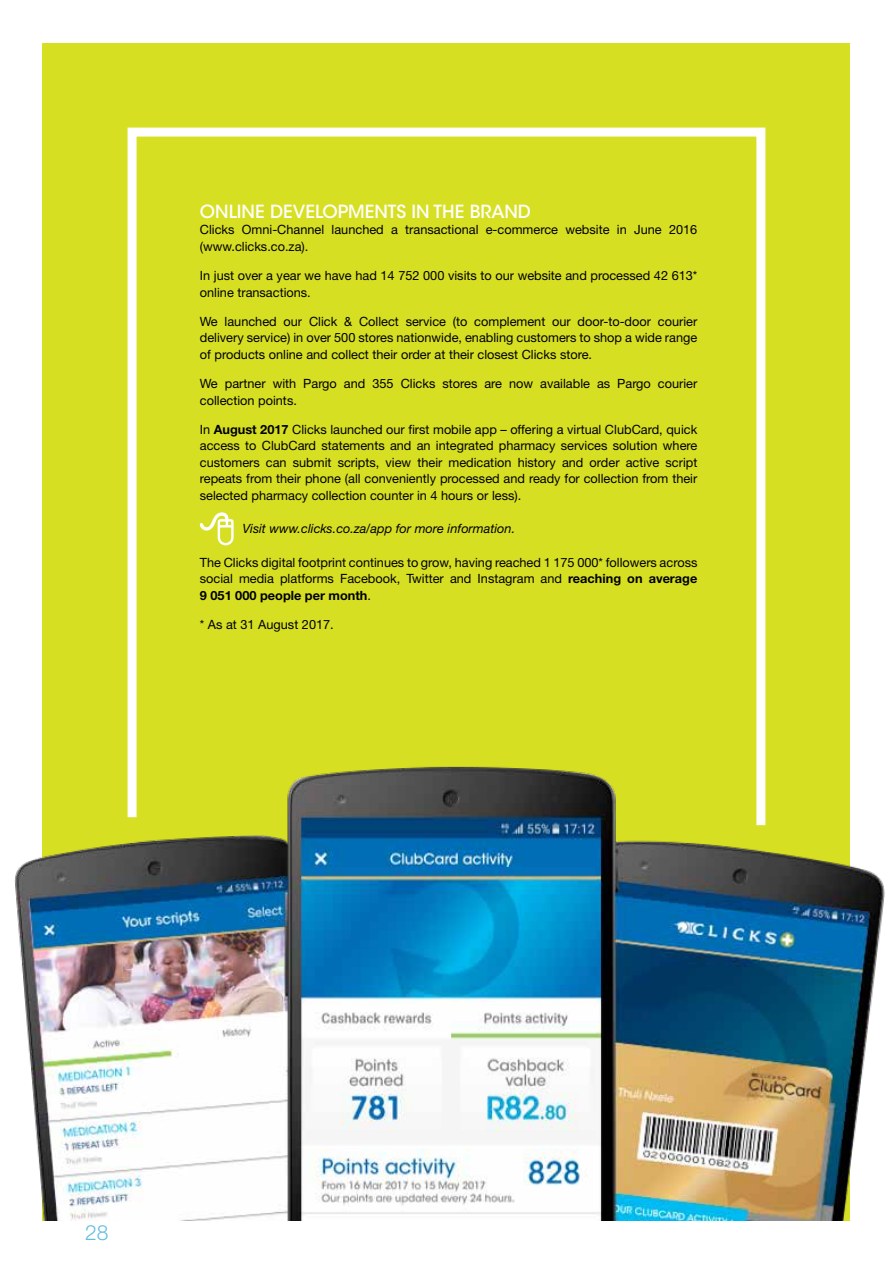
<style>
.page{position:relative;width:893px;height:1263px;background:#fff}
.page>*{position:absolute;margin:0;border:0;box-sizing:border-box;transform-origin:0 0}
.t1{font:300 21px "Helvetica Neue LT Std";color:#64bde1}
.t2{font:500 18px "ITC Avant Garde Std";color:#fff}
.t3{font:12.75px/16.5px "Helvetica Neue LT Std";color:#000}
.t4{font:italic 12.75px "Helvetica Neue LT Std";color:#000}
.s1{font-weight:700}
</style>
<div class="page">
<div style="left:43px;top:43px;width:807px;height:1177px;background:#d7df23"></div>
<img style="left:14px;top:658px;width:871px;height:562px">
<svg style="left:123px;top:127px;width:647px;height:707px"></svg>
<svg style="left:199px;top:512px;width:35px;height:34px"></svg>
<h2 class="t2" style="left:200px;top:200px;width:333px">ONLINE DEVELOPMENTS IN THE BRAND</h2>
<p class="t3" style="left:200px;top:221px;width:499px">Clicks Omni-Channel launched a transactional e-commerce website in June 2016 (www.clicks.co.za).</p>
<p class="t3" style="left:200px;top:267px;width:499px">In just over a year we have had 14 752 000 visits to our website and processed 42 613* online transactions.</p>
<p class="t3" style="left:200px;top:313px;width:499px;text-align:justify">We launched our Click &amp; Collect service (to complement our door-to-door courier delivery service) in over 500 stores nationwide, enabling customers to shop a wide range of products online and collect their order at their closest Clicks store.</p>
<p class="t3" style="left:200px;top:375px;width:499px">We partner with Pargo and 355 Clicks stores are now available as Pargo courier collection points.</p>
<p class="t3" style="left:200px;top:421px;width:499px;text-align:justify">In <span class="s1">August 2017</span> Clicks launched our first mobile app – offering a virtual ClubCard, quick access to ClubCard statements and an integrated pharmacy services solution where customers can submit scripts, view their medication history and order active script repeats from their phone (all conveniently processed and ready for collection from their selected pharmacy collection counter in 4 hours or less).</p>
<p class="t4" style="left:242px;top:521px;width:274px">Visit www.clicks.co.za/app for more information.</p>
<p class="t3" style="left:200px;top:554px;width:499px;text-align:justify">The Clicks digital footprint continues to grow, having reached 1 175 000* followers across social media platforms Facebook, Twitter and Instagram and <span class="s1">reaching on average 9 051 000 people per month</span>.</p>
<p class="t3" style="left:200px;top:616px;width:135px">* As at 31 August 2017.</p>
<h1 class="t1" style="left:85px;top:1219px;width:25px">28</h1>
</div>
